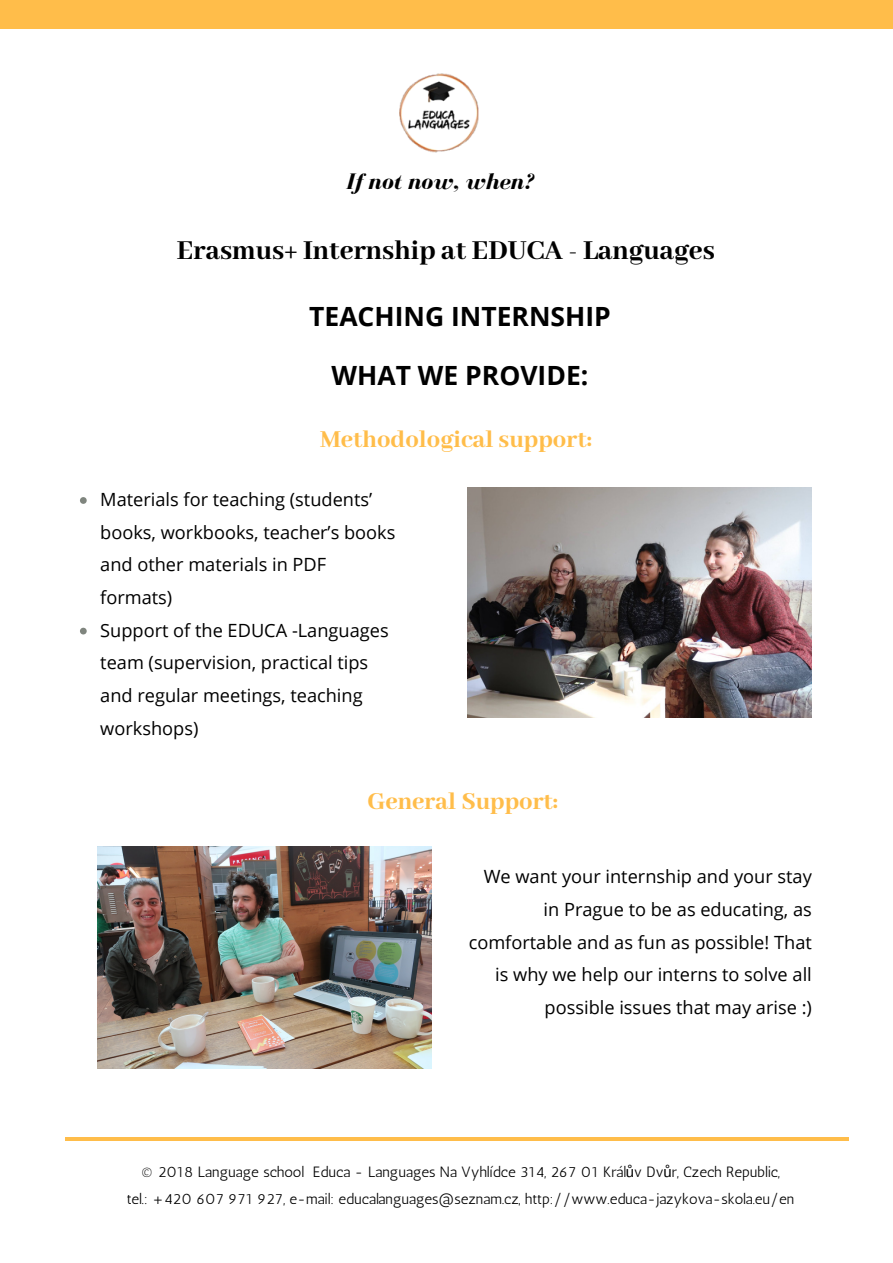
<style>
.page{position:relative;width:893px;height:1263px;background:#fff}
.page>*{position:absolute;margin:0;border:0;box-sizing:border-box;transform-origin:0 0}
.t1{font:800 29.85px "Abhaya Libre";color:#000}
.t2{font:800 26.55px "Abhaya Libre";color:#ffbd4a}
.t3{font:700 26.55px "Open Sans";color:#000}
.t4{font:italic 700 23.25px "Bodoni FLF";color:#000}
.t5{font:18.15px/32.7px "Open Sans";color:#000}
.t6{font:14.85px/27px "Antic";color:#000;text-align:center}
.s1{font-family:"Liberation Sans"}
</style>
<div class="page">
<div style="left:0;top:0;width:893px;height:29px;background:#ffbd4a"></div>
<img style="left:400px;top:73px;width:79px;height:79px">
<svg style="left:80px;top:497px;width:7px;height:7px"></svg>
<svg style="left:80px;top:628px;width:7px;height:6px"></svg>
<hr style="left:65px;top:1137px;width:784px;height:4px;background:#ffbd4a">
<img style="left:467px;top:488px;width:345px;height:229px">
<img style="left:98px;top:847px;width:333px;height:222px">
<p class="t4" style="left:345px;top:169px;width:189px">If not now, when?</p>
<h1 class="t1" style="left:177px;top:234px;width:539px">Erasmus+ Internship at EDUCA - Languages</h1>
<h2 class="t3" style="left:309px;top:298px;width:303px">TEACHING INTERNSHIP</h2>
<h2 class="t3" style="left:332px;top:357px;width:258px">WHAT WE PROVIDE:</h2>
<h2 class="t2" style="left:320px;top:425px;width:273px">Methodological support:</h2>
<p class="t5" style="left:100px;top:483px;width:297px">Materials for teaching (students’ books, workbooks, teacher’s books and other materials in PDF formats)<br>Support of the EDUCA -Languages team (supervision, practical tips and regular meetings, teaching workshops)</p>
<h2 class="t2" style="left:367px;top:786px;width:192px">General Support:</h2>
<p class="t5" style="left:469px;top:860px;width:345px;text-align:right">We want your internship and your stay in Prague to be as educating, as comfortable and as fun as possible! That is why we help our interns to solve all possible issues that may arise :)</p>
<p class="t6" style="left:127px;top:1158px;width:669px">© 2018 Language school Educa - Languages Na Vyhlídce 314, 267 01 Král<span class="s1">ů</span>v Dv<span class="s1">ů</span>r, Czech Republic,<br>tel.: +420 607 971 927, e-mail: educalanguages@seznam.cz, http://www.educa-jazykova-skola.eu/en</p>
</div>
